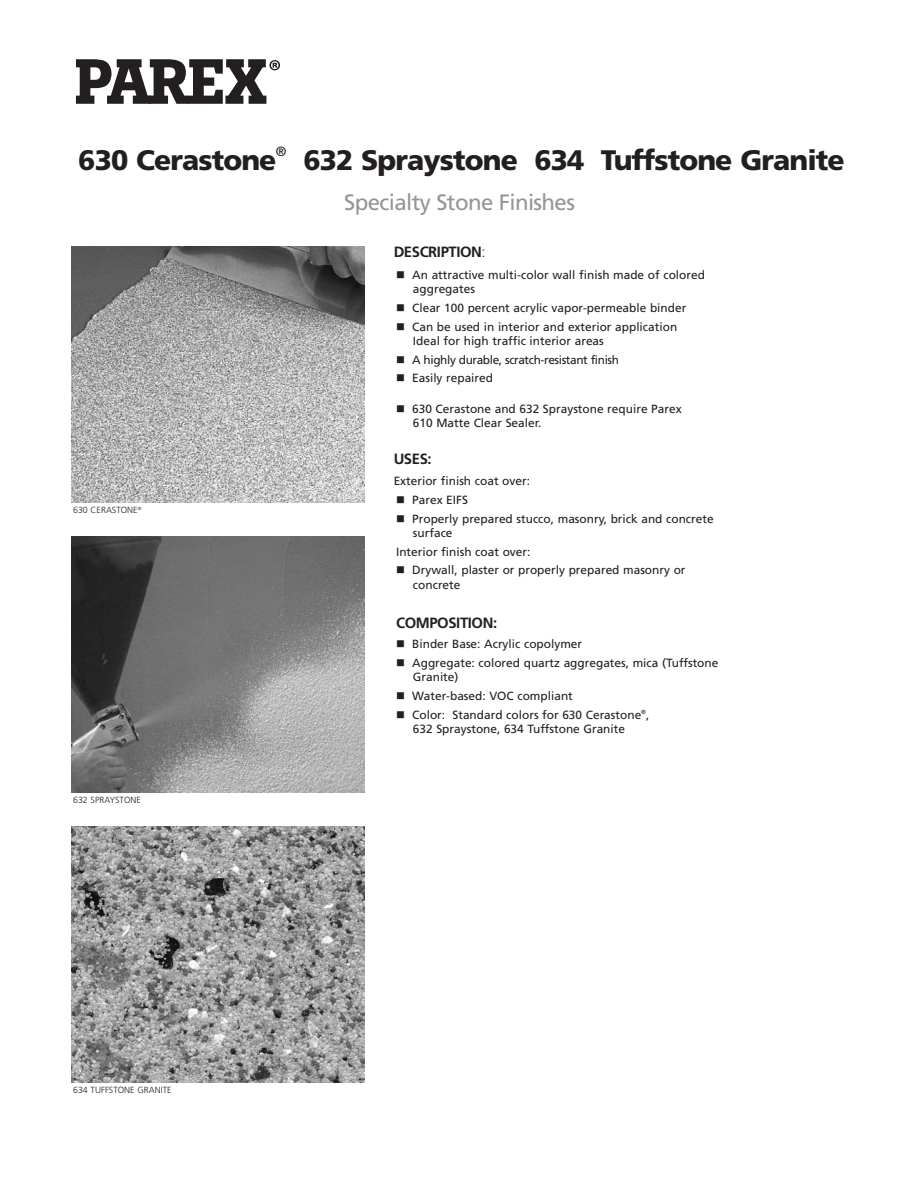
<style>
.page{position:relative;width:918px;height:1188px;background:#fff}
.page>*{position:absolute;margin:0;border:0;box-sizing:border-box;transform-origin:0 0}
.t1{font:900 28.2px "Frutiger LT Std";letter-spacing:-.03em;color:#231f20}
.t2{font:22.35px "Frutiger LT Std";letter-spacing:-.03em;color:#939598}
.t3{font:700 14.85px "Frutiger LT Std";letter-spacing:-.03em;color:#231f20}
.t4{font:13.35px "Frutiger LT Std";color:#231f20}
.t5{font:11.85px/18.8px "Frutiger LT Std";color:#231f20}
.t6{font:300 8.85px "Frutiger LT Std";color:#231f20}
.s1{font-weight:300}
</style>
<div class="page">
<svg style="left:71px;top:59px;width:294px;height:1024px"></svg>
<h1 class="t1" style="left:78px;top:143px;width:200px">630 Cerastone</h1>
<p class="t4" style="left:276px;top:145px;width:12px">®</p>
<h1 class="t1" style="left:303px;top:143px;width:543px">632 Spraystone 634 Tuffstone Granite</h1>
<p class="t6" style="left:73px;top:505px;width:70px">630 CERASTONE<sup>®</sup></p>
<p class="t6" style="left:73px;top:795px;width:69px">632 SPRAYSTONE</p>
<p class="t6" style="left:73px;top:1085px;width:100px">634 TUFFSTONE GRANITE</p>
<h2 class="t2" style="left:344px;top:193px;width:232px">Specialty Stone Finishes</h2>
<p class="t3" style="left:394px;top:243px;width:94px">DESCRIPTION<span class="s1">:</span></p>
<p class="t5" style="left:412px;top:268px;width:294px;line-height:14.2px">An attractive multi-color wall finish made of colored aggregates</p>
<p class="t5" style="left:412px;top:299px;width:276px">Clear 100 percent acrylic vapor-permeable binder<br>Can be used in interior and exterior application</p>
<p class="t5" style="left:412px;top:332px;width:208px">Ideal for high traffic interior areas<br>A highly durable, scratch-resistant finish<br>Easily repaired</p>
<p class="t5" style="left:412px;top:402px;width:271px;line-height:14.2px">630 Cerastone and 632 Spraystone require Parex<br>610 Matte Clear Sealer.</p>
<p class="t3" style="left:394px;top:450px;width:39px">USES:</p>
<p class="t5" style="left:412px;top:472px;width:303px;text-indent:-19px">Exterior finish coat over:<br>Parex EIFS<br>Properly prepared stucco, masonry, brick and concrete</p>
<p class="t5" style="left:413px;top:524px;width:41px">surface</p>
<p class="t5" style="left:396px;top:543px;width:136px">Interior finish coat over:</p>
<p class="t5" style="left:412px;top:561px;width:275px">Drywall, plaster or properly prepared masonry or</p>
<p class="t5" style="left:413px;top:576px;width:49px">concrete</p>
<p class="t3" style="left:396px;top:614px;width:103px">COMPOSITION:</p>
<p class="t5" style="left:412px;top:635px;width:308px">Binder Base: Acrylic copolymer<br>Aggregate: colored quartz aggregates, mica (Tuffstone</p>
<p class="t5" style="left:412px;top:668px;width:239px">Granite)<br>Water-based: VOC compliant<br>Color: Standard colors for 630 Cerastone<sup>®</sup>,</p>
<p class="t5" style="left:413px;top:720px;width:214px">632 Spraystone, 634 Tuffstone Granite</p>
</div>
